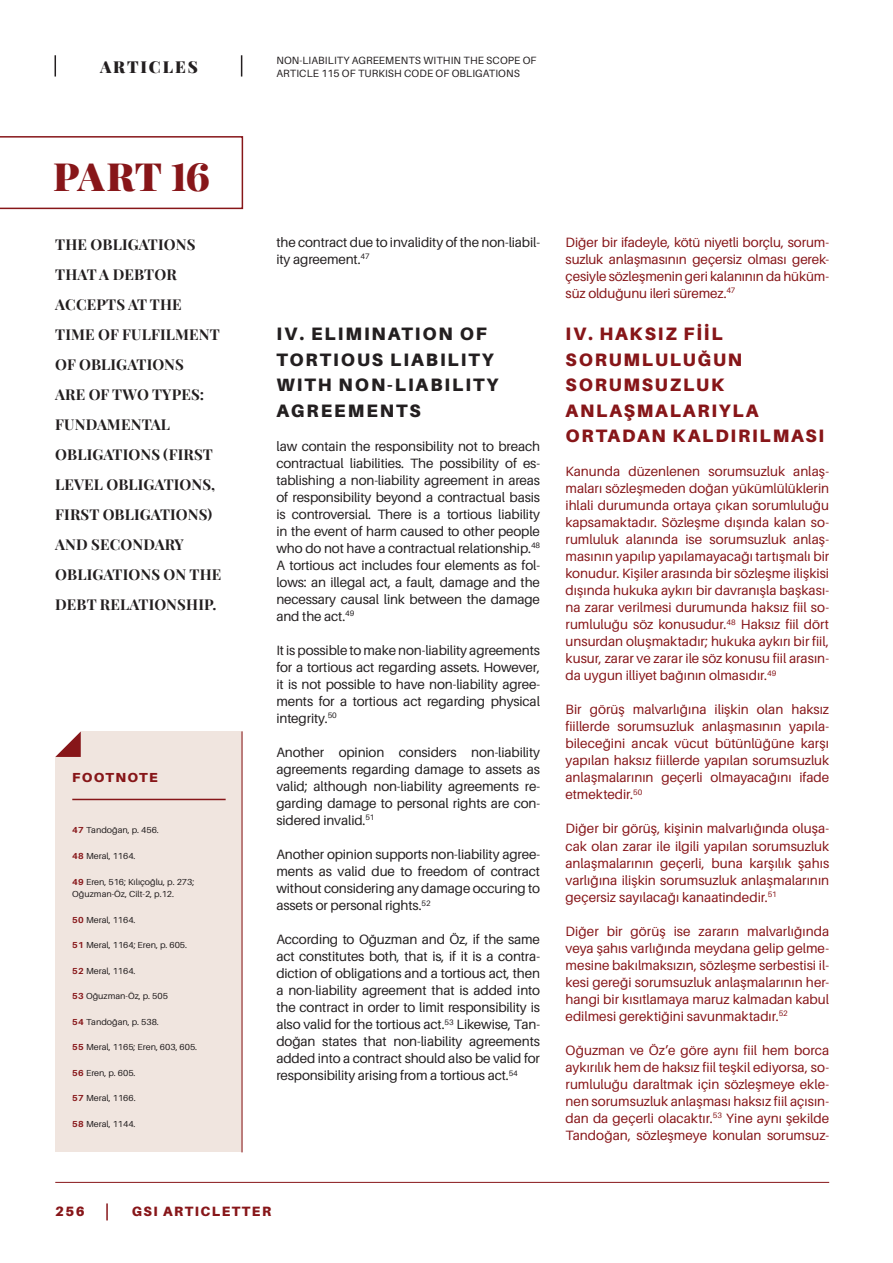
<style>
.page{position:relative;width:893px;height:1263px;background:#fff}
.page>*{position:absolute;margin:0;border:0;box-sizing:border-box;transform-origin:0 0}
.t1{font:900 39px "Playfair Display";letter-spacing:-.015em;color:#871619}
.TR_metin_baslik{font:900 18px/25.5px "Aileron";letter-spacing:.1em;color:#871619}
.ING_metin_baslik{font:900 18px/25.5px "Aileron";letter-spacing:.11em;color:#231f20}
.t2{font:900 16.5px "Playfair Display";letter-spacing:.12em;color:#231f20}
.YAN_SPOT_ING{font:700 15px/30px "Playfair Display";letter-spacing:.01em;color:#231f20}
.TR_metin{font:13.5px/17px "Aileron";color:#871619;text-align:justify}
.ING_metin{font:13.5px/17px "Aileron";letter-spacing:-.01em;color:#231f20;text-align:justify}
.t3{font:900 13.5px "Aileron";letter-spacing:.11em;color:#871619}
.t4{font:900 13.05px "Aileron";letter-spacing:.1em;color:#871619}
.t5{font:10.5px/12.8px "Aileron";letter-spacing:.01em;color:#231f20}
.t6{font:8.7px/12.8px "Aileron";color:#231f20}
.s1{font-weight:700;color:#871619}
</style>
<div class="page">
<svg style="left:0;top:136px;width:243px;height:73px"></svg>
<hr style="left:55px;top:1182px;width:774px;height:1px;background:#871619">
<svg style="left:106px;top:1203px;width:2px;height:17px"></svg>
<svg style="left:55px;top:55px;width:1px;height:22px"></svg>
<svg style="left:241px;top:55px;width:1px;height:22px"></svg>
<div style="left:55px;top:731px;width:187px;height:421px;background:#f0e5df"></div>
<hr style="left:72px;top:799px;width:154px;height:1px;background:#871619">
<svg style="left:55px;top:731px;width:26px;height:26px"></svg>
<hr style="left:242px;top:731px;width:1px;height:421px;background:#871619">
<p class="t2" style="left:100px;top:54px;width:99px">ARTICLES</p>
<p class="t5" style="left:276px;top:54px;width:262px">NON-LIABILITY AGREEMENTS WITHIN THE SCOPE OF<br>ARTICLE 115 OF TURKISH CODE OF OBLIGATIONS</p>
<h1 class="t1" style="left:53px;top:146px;width:158px">PART 16</h1>
<p class="YAN_SPOT_ING" style="left:55px;top:228px;width:168px">THE OBLIGATIONS<br>THAT A DEBTOR<br>ACCEPTS AT THE<br>TIME OF FULFILMENT<br>OF OBLIGATIONS<br>ARE OF TWO TYPES:<br>FUNDAMENTAL<br>OBLIGATIONS (FIRST<br>LEVEL OBLIGATIONS,<br>FIRST OBLIGATIONS)<br>AND SECONDARY<br>OBLIGATIONS ON THE<br>DEBT RELATIONSHIP.</p>
<p class="t4" style="left:72px;top:770px;width:87px">FOOTNOTE</p>
<p class="t6" style="left:72px;top:824px;width:88px"><span class="s1">47</span> Tandoğan, p. 456.</p>
<p class="t6" style="left:72px;top:850px;width:65px"><span class="s1">48</span> Meral, 1164.</p>
<p class="t6" style="left:72px;top:875px;width:124px"><span class="s1">49</span> Eren, 516; Kılıçoğlu, p. 273;<br>Oğuzman-Öz, Cilt-2, p.12.</p>
<p class="t6" style="left:72px;top:913px;width:65px"><span class="s1">50</span> Meral, 1164.</p>
<p class="t6" style="left:72px;top:939px;width:116px"><span class="s1">51</span> Meral, 1164; Eren, p. 605.</p>
<p class="t6" style="left:72px;top:964px;width:65px"><span class="s1">52</span> Meral, 1164.</p>
<p class="t6" style="left:72px;top:990px;width:97px"><span class="s1">53</span> Oğuzman-Öz, p. 505</p>
<p class="t6" style="left:72px;top:1015px;width:88px"><span class="s1">54</span> Tandoğan, p. 538.</p>
<p class="t6" style="left:72px;top:1041px;width:126px"><span class="s1">55</span> Meral, 1165; Eren, 603, 605.</p>
<p class="t6" style="left:72px;top:1066px;width:65px"><span class="s1">56</span> Eren, p. 605.</p>
<p class="t6" style="left:72px;top:1092px;width:65px"><span class="s1">57</span> Meral, 1166.</p>
<p class="t6" style="left:72px;top:1117px;width:65px"><span class="s1">58</span> Meral, 1144.</p>
<p class="ING_metin" style="left:276px;top:234px;width:265px">the contract due to invalidity of the non-liabil&shy;ity agreement.<sup>47</sup></p>
<p class="ING_metin_baslik" style="left:276px;top:321px;width:223px">IV. ELIMINATION OF<br>TORTIOUS LIABILITY<br>WITH NON-LIABILITY<br>AGREEMENTS</p>
<p class="ING_metin" style="left:276px;top:438px;width:265px">law contain the responsibility not to breach contractual liabilities. The possibility of es&shy;tablishing a non-liability agreement in areas of responsibility beyond a contractual basis is controversial. There is a tortious liability in the event of harm caused to other people who do not have a contractual relationship.<sup>48<br></sup>A tortious act includes four elements as fol&shy;lows: an illegal act, a fault, damage and the necessary causal link between the damage and the act.<sup>49</sup></p>
<p class="ING_metin" style="left:276px;top:642px;width:265px">It is possible to make non-liability agreements for a tortious act regarding assets. However, it is not possible to have non-liability agree&shy;ments for a tortious act regarding physical integrity.<sup>50</sup></p>
<p class="ING_metin" style="left:276px;top:744px;width:265px">Another opinion considers non-liability agreements regarding damage to assets as valid; although non-liability agreements re&shy;garding damage to personal rights are con&shy;sidered invalid.<sup>51</sup></p>
<p class="ING_metin" style="left:276px;top:846px;width:265px">Another opinion supports non-liability agree&shy;ments as valid due to freedom of contract without considering any damage occuring to assets or personal rights.<sup>52</sup></p>
<p class="ING_metin" style="left:276px;top:931px;width:265px">According to Oğuzman and Öz, if the same act constitutes both, that is, if it is a contra&shy;diction of obligations and a tortious act, then a non-liability agreement that is added into the contract in order to limit responsibility is also valid for the tortious act.<sup>53</sup> Likewise, Tan&shy;doğan states that non-liability agreements added into a contract should also be valid for responsibility arising from a tortious act.<sup>54</sup></p>
<p class="TR_metin" style="left:566px;top:234px;width:265px">Diğer bir ifadeyle, kötü niyetli borçlu, sorum&shy;suzluk anlaşmasının geçersiz olması gerek&shy;çesiyle sözleşmenin geri kalanının da hüküm&shy;süz olduğunu ileri süremez.<sup>47</sup></p>
<p class="TR_metin_baslik" style="left:566px;top:321px;width:260px">IV. HAKSIZ FİİL<br>SORUMLULUĞUN<br>SORUMSUZLUK<br>ANLAŞMALARIYLA<br>ORTADAN KALDIRILMASI</p>
<p class="TR_metin" style="left:566px;top:463px;width:265px">Kanunda düzenlenen sorumsuzluk anlaş&shy;maları sözleşmeden doğan yükümlülüklerin ihlali durumunda ortaya çıkan sorumluluğu kapsamaktadır. Sözleşme dışında kalan so&shy;rumluluk alanında ise sorumsuzluk anlaş&shy;masının yapılıp yapılamayacağı tartışmalı bir konudur. Kişiler arasında bir sözleşme ilişkisi dışında hukuka aykırı bir davranışla başkası&shy;na zarar verilmesi durumunda haksız fiil so&shy;rumluluğu söz konusudur.<sup>48</sup> Haksız fiil dört unsurdan oluşmaktadır; hukuka aykırı bir fiil, kusur, zarar ve zarar ile söz konusu fiil arasın&shy;da uygun illiyet bağının olmasıdır.<sup>49</sup></p>
<p class="TR_metin" style="left:566px;top:701px;width:265px">Bir görüş malvarlığına ilişkin olan haksız fiillerde sorumsuzluk anlaşmasının yapıla&shy;bileceğini ancak vücut bütünlüğüne karşı yapılan haksız fiillerde yapılan sorumsuzluk anlaşmalarının geçerli olmayacağını ifade etmektedir.<sup>50</sup></p>
<p class="TR_metin" style="left:566px;top:820px;width:265px">Diğer bir görüş, kişinin malvarlığında oluşa&shy;cak olan zarar ile ilgili yapılan sorumsuzluk anlaşmalarının geçerli, buna karşılık şahıs varlığına ilişkin sorumsuzluk anlaşmalarının geçersiz sayılacağı kanaatindedir.<sup>51</sup></p>
<p class="TR_metin" style="left:566px;top:922px;width:265px">Diğer bir görüş ise zararın malvarlığında veya şahıs varlığında meydana gelip gelme&shy;mesine bakılmaksızın, sözleşme serbestisi il&shy;kesi gereği sorumsuzluk anlaşmalarının her&shy;hangi bir kısıtlamaya maruz kalmadan kabul edilmesi gerektiğini savunmaktadır.<sup>52</sup></p>
<p class="TR_metin" style="left:566px;top:1041px;width:265px">Oğuzman ve Öz’e göre aynı fiil hem borca aykırılık hem de haksız fiil teşkil ediyorsa, so&shy;rumluluğu daraltmak için sözleşmeye ekle&shy;nen sorumsuzluk anlaşması haksız fiil açısın&shy;dan da geçerli olacaktır.<sup>53</sup> Yine aynı şekilde Tandoğan, sözleşmeye konulan sorumsuz-</p>
<p class="t3" style="left:55px;top:1203px;width:31px">256</p>
<p class="t3" style="left:132px;top:1203px;width:141px">GSI ARTICLETTER</p>
</div>
